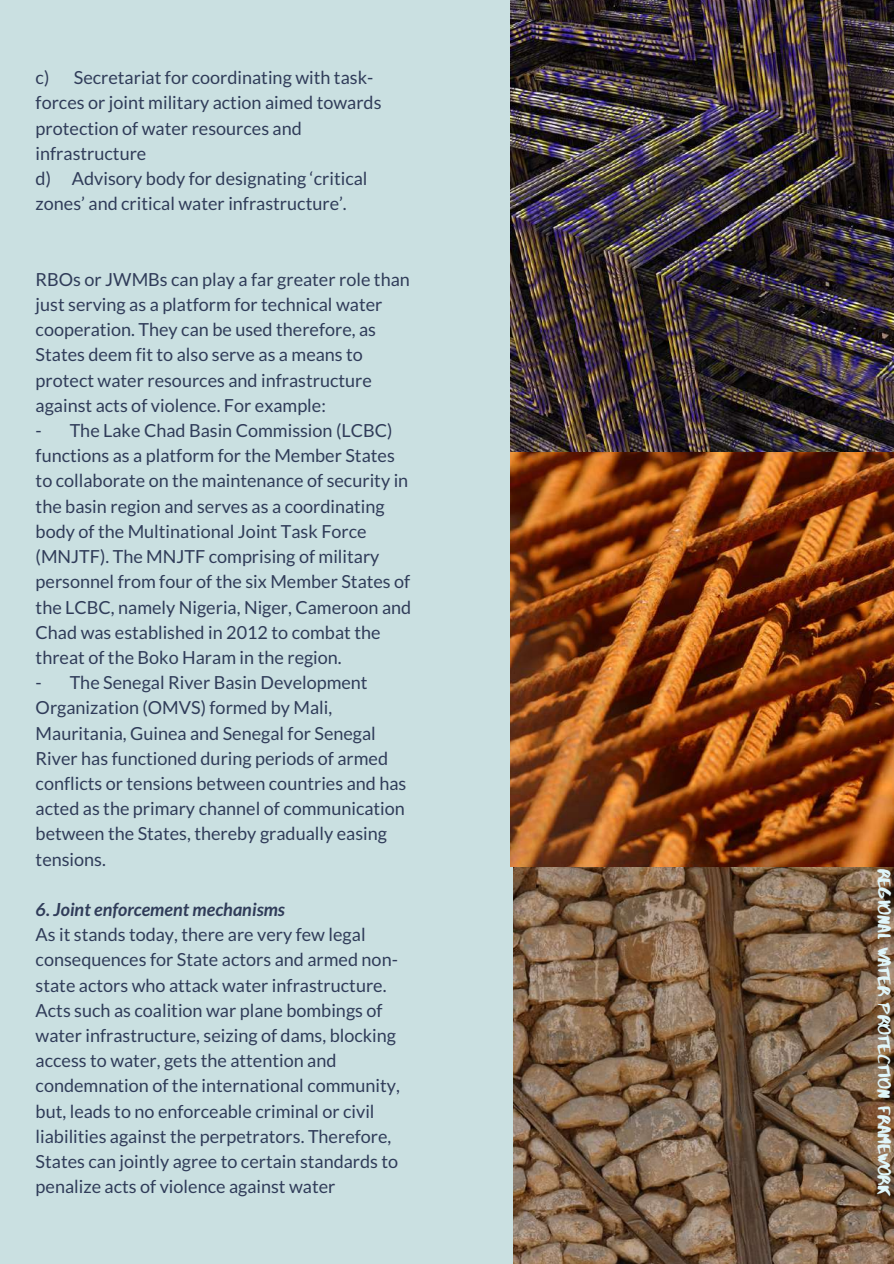
<style>
.page{position:relative;width:894px;height:1264px;background:#fff}
.page>*{position:absolute;margin:0;border:0;box-sizing:border-box;transform-origin:0 0}
.t1{font:18px/25.2px "Lato";color:#303c59}
.t2{font:18px "Abys";color:#e0f6fa}
.t3{font:italic 700 18px "Lato";color:#303c59}
</style>
<div class="page">
<div style="left:0;top:0;width:893px;height:1263px;background:#cae0e1"></div>
<img style="left:513px;top:866px;width:380px;height:397px">
<img style="left:510px;top:451px;width:383px;height:415px">
<img style="left:510px;top:0;width:383px;height:451px">
<p class="t1" style="left:36px;top:65px;width:347px">c) Secretariat for coordinating with task&shy;forces or joint military action aimed towards protection of water resources and infrastructure<br>d) Advisory body for designating ‘critical zones’ and critical water infrastructure’.</p>
<p class="t1" style="left:36px;top:266px;width:375px">RBOs or JWMBs can play a far greater role than just serving as a platform for technical water cooperation. They can be used therefore, as States deem fit to also serve as a means to protect water resources and infrastructure against acts of violence. For example:</p>
<p class="t1" style="left:36px;top:417px;width:377px">- The Lake Chad Basin Commission (LCBC) functions as a platform for the Member States to collaborate on the maintenance of security in the basin region and serves as a coordinating body of the Multinational Joint Task Force (MNJTF). The MNJTF comprising of military personnel from four of the six Member States of the LCBC, namely Nigeria, Niger, Cameroon and Chad was established in 2012 to combat the threat of the Boko Haram in the region.</p>
<p class="t1" style="left:36px;top:669px;width:372px">- The Senegal River Basin Development Organization (OMVS) formed by Mali, Mauritania, Guinea and Senegal for Senegal River has functioned during periods of armed conflicts or tensions between countries and has acted as the primary channel of communication between the States, thereby gradually easing tensions.</p>
<p class="t3" style="left:36px;top:898px;width:251px">6. Joint enforcement mechanisms</p>
<p class="t1" style="left:36px;top:921px;width:365px">As it stands today, there are very few legal consequences for State actors and armed non&shy;state actors who attack water infrastructure.<br>Acts such as coalition war plane bombings of water infrastructure, seizing of dams, blocking access to water, gets the attention and condemnation of the international community, but, leads to no enforceable criminal or civil liabilities against the perpetrators. Therefore, States can jointly agree to certain standards to penalize acts of violence against water</p>
<p class="t2" style="left:895px;top:868px;width:329px;rotate:90deg">REGIONAL WATER PROTECTION FRAMEWORK</p>
</div>
